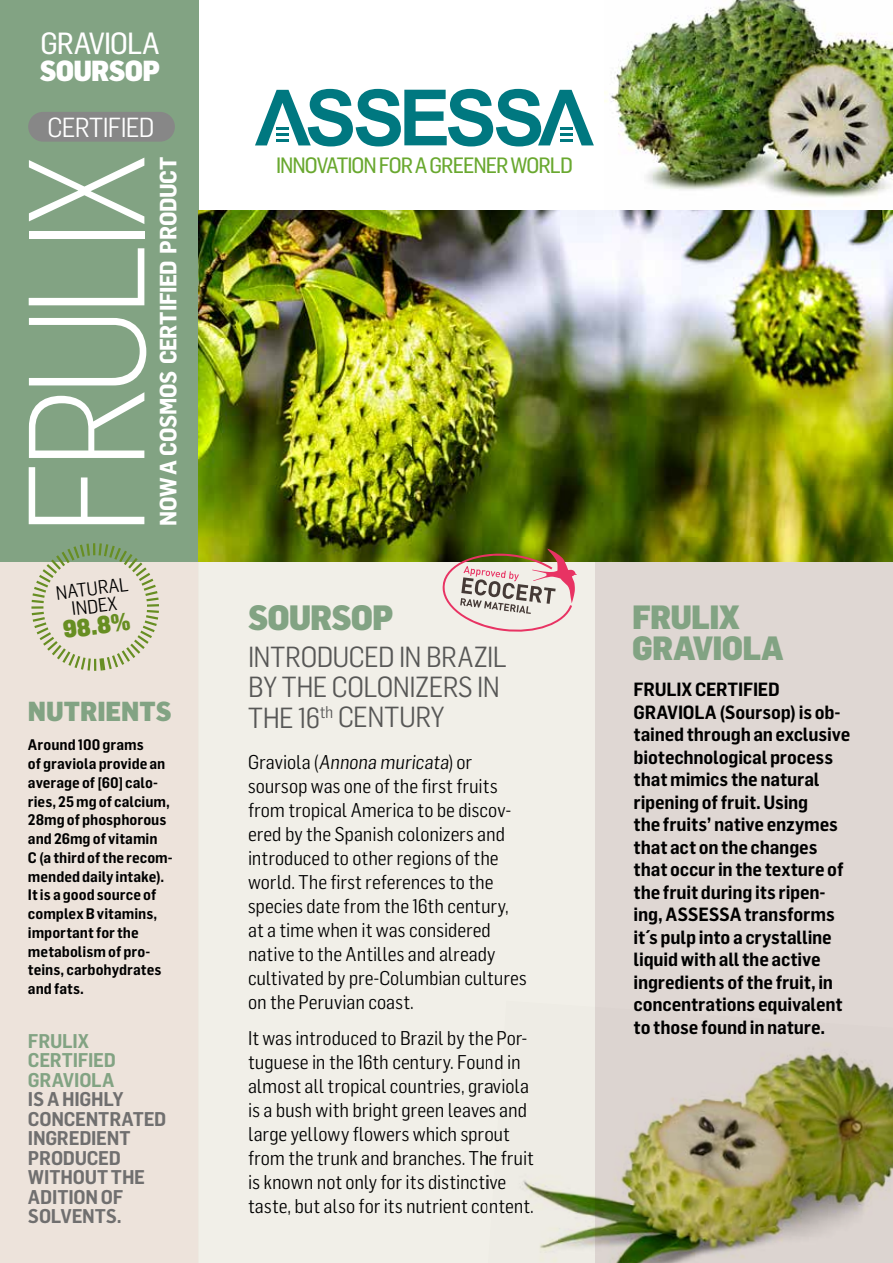
<style>
.page{position:relative;width:893px;height:1263px;background:#fff}
.page>*{position:absolute;margin:0;border:0;box-sizing:border-box;transform-origin:0 0}
.t1{font:300 162px "Flama Semicond";letter-spacing:-.06em;color:#fff;scale:.96 1}
.t2{font:900 34.5px "Flama Semicond";letter-spacing:-.03em;color:#82a383}
.t3{font:900 33px/31.5px "Flama Semicond";letter-spacing:-.025em;color:#82a383}
.t4{font:30px "Flama Semicond Basic";letter-spacing:-.035em;color:#fff}
.t5{font:28.5px/30px "Flama Semicond";letter-spacing:-.02em;color:#575756}
.t6{font:900 28.5px "Flama Semicond";letter-spacing:-.03em;color:#fff}
.t7{font:900 27px "Flama Semicond";color:#82a383}
.t8{font:27px "Flama Semicond";letter-spacing:-.03em;color:#fff}
.t9{font:900 24.3px "Flama Semicond";color:#678e22}
.t10{font:700 23.1px "Flama Semicond";letter-spacing:-.015em;color:#fff}
.t11{font:21.75px "Flama Semicond Basic";letter-spacing:-.045em;color:#69a82f}
.t12{font:19.5px/24px "Flama Semicond";color:#000}
.t13{font:600 19.5px/19.5px "Flama Semicond";letter-spacing:-.015em;color:#706f6f}
.t14{font:600 19.5px/19.5px "Flama Semicond";letter-spacing:-.015em;color:#82a383}
.t15{font:18.9px/17.5px "Flama Semicond";color:#000;text-align:center}
.t16{font:600 18.75px/22.5px "Flama Semicond";letter-spacing:-.01em;color:#000}
.t17{font:600 15px/18.8px "Flama Semicond";color:#000}
</style>
<div class="page">
<div style="left:595px;top:210px;width:298px;height:1053px;background:#dfd7d3"></div>
<div style="left:0;top:210px;width:198px;height:1053px;background:#ede3db"></div>
<div style="left:198px;top:210px;width:397px;height:1053px;background:#eeece3"></div>
<div style="left:0;top:0;width:198px;height:561px;background:#82a383"></div>
<svg style="left:255px;top:89px;width:339px;height:57px"></svg>
<img style="left:198px;top:210px;width:695px;height:351px">
<img style="left:605px;top:0;width:288px;height:213px">
<img style="left:523px;top:1044px;width:370px;height:219px">
<svg style="left:29px;top:543px;width:132px;height:128px"></svg>
<div style="left:28px;top:112px;width:147px;height:30px;background:#878787;border-radius:15px"></div>
<svg style="left:437px;top:548px;width:140px;height:84px"></svg>
<h3 class="t4" style="left:40px;top:26px;width:121px">GRAVIOLA</h3>
<h3 class="t6" style="left:40px;top:53px;width:122px">SOURSOP</h3>
<h3 class="t8" style="left:48px;top:112px;width:108px">CERTIFIED</h3>
<h1 class="t1" style="left:-5px;top:537px;width:400px;rotate:-90deg">FRULIX</h1>
<p class="t10" style="left:154px;top:526px;width:370px;rotate:-90deg">NOW A COSMOS CERTIFIED PRODUCT</p>
<p class="t15" style="left:55px;top:584px;width:74px;rotate:-7deg">NATURAL<br>INDEX</p>
<p class="t9" style="left:61px;top:615px;width:69px;rotate:-7deg">98.8%</p>
<h3 class="t7" style="left:28px;top:694px;width:145px">NUTRIENTS</h3>
<p class="t17" style="left:28px;top:735px;width:146px">Around 100 grams<br>of graviola provide an average of [60] calo&shy;ries, 25 mg of calcium,<br>28mg of phosphorous and 26mg of vitamin<br>C (a third of the recom&shy;mended daily intake).<br>It is a good source of complex B vitamins, important for the metabolism of pro&shy;teins, carbohydrates and fats.</p>
<p class="t14" style="left:28px;top:1030px;width:89px">FRULIX<br>CERTIFIED<br>GRAVIOLA</p>
<p class="t13" style="left:28px;top:1089px;width:140px">IS A HIGHLY<br>CONCENTRATED<br>INGREDIENT<br>PRODUCED<br>WITHOUT THE<br>ADITION OF<br>SOLVENTS.</p>
<p class="t11" style="left:276px;top:153px;width:298px">INNOVATION FOR A GREENER WORLD</p>
<h2 class="t2" style="left:248px;top:596px;width:147px">SOURSOP</h2>
<h3 class="t5" style="left:248px;top:642px;width:260px">INTRODUCED IN BRAZIL<br>BY THE COLONIZERS IN<br>THE 16<sup>th</sup> CENTURY</h3>
<p class="t12" style="left:248px;top:750px;width:280px">Graviola (Annona muricata) or soursop was one of the first fruits from tropical America to be discov&shy;ered by the Spanish colonizers and introduced to other regions of the world. The first references to the species date from the 16th century, at a time when it was considered native to the Antilles and already cultivated by pre-Columbian cultures on the Peruvian coast.</p>
<p class="t12" style="left:248px;top:1026px;width:287px">It was introduced to Brazil by the Por&shy;tuguese in the 16th century. Found in almost all tropical countries, graviola is a bush with bright green leaves and large yellowy flowers which sprout from the trunk and branches. The fruit is known not only for its distinctive taste, but also for its nutrient content.</p>
<h3 class="t3" style="left:632px;top:600px;width:153px">FRULIX<br>GRAVIOLA</h3>
<p class="t16" style="left:634px;top:678px;width:218px">FRULIX CERTIFIED<br>GRAVIOLA (Soursop) is ob&shy;tained through an exclusive biotechnological process that mimics the natural ripening of fruit. Using<br>the fruits’ native enzymes that act on the changes that occur in the texture of the fruit during its ripen&shy;ing, ASSESSA transforms it´s pulp into a crystalline liquid with all the active ingredients of the fruit, in concentrations equivalent to those found in nature.</p>
</div>
